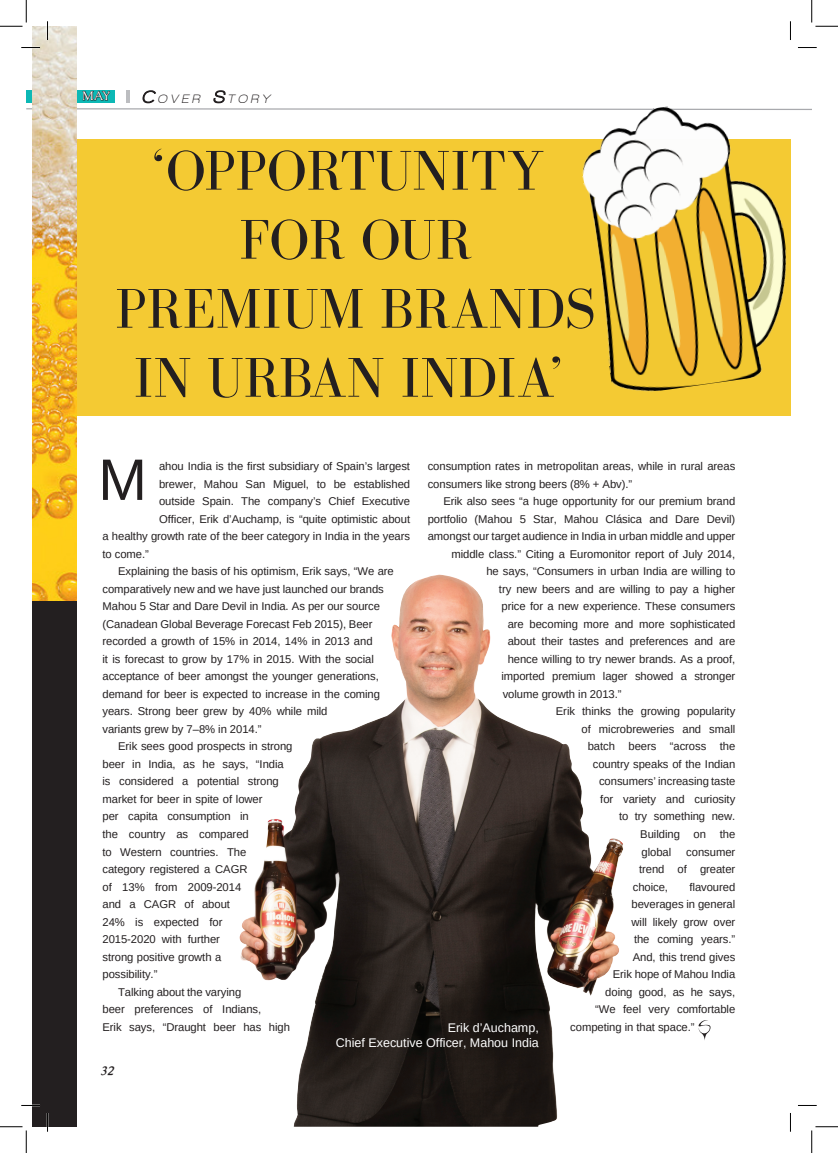
<style>
.page{position:relative;width:838px;height:1153px;background:#fff}
.page>*{position:absolute;margin:0;border:0;box-sizing:border-box;transform-origin:0 0}
.Drop_Cap{font:58.5px "Arimo";color:#231f20}
.t1{font:57.5px/69px "Bodoni FLF";color:#231f20;text-align:center}
.t2{font:12.5px "Arimo";color:#fff}
.t3{font:12.5px "Caudex";color:#fff}
.Page_numbers_header{font:italic 700 12.5px "Caudex";color:#231f20}
.t4{font:italic 700 12.25px "Walkway";letter-spacing:.285em;color:#231f20}
.Body_Text{font:11.25px/17.5px "Arimo";letter-spacing:-.005em;color:#231f20}
.s1{font-size:17.5px}
</style>
<div class="page">
<svg style="left:26px;top:90px;width:785px;height:20px"></svg>
<div style="left:77px;top:139px;width:713px;height:277px;background:#f4ca33"></div>
<svg style="left:698px;top:1020px;width:12px;height:20px"></svg>
<img style="left:32px;top:26px;width:45px;height:575px">
<div style="left:32px;top:601px;width:45px;height:525px;background:#231f20"></div>
<img style="left:574px;top:93px;width:229px;height:304px">
<img style="left:239px;top:576px;width:368px;height:550px">
<svg style="left:21px;top:47px;width:19px;height:1px"></svg>
<svg style="left:798px;top:47px;width:18px;height:1px"></svg>
<svg style="left:21px;top:1104px;width:19px;height:2px"></svg>
<svg style="left:798px;top:1105px;width:18px;height:1px"></svg>
<svg style="left:47px;top:21px;width:1px;height:19px"></svg>
<svg style="left:47px;top:1113px;width:1px;height:18px"></svg>
<svg style="left:790px;top:21px;width:1px;height:19px"></svg>
<svg style="left:790px;top:1113px;width:1px;height:18px"></svg>
<svg style="left:0;top:0;width:27px;height:27px"></svg>
<svg style="left:0;top:1126px;width:27px;height:27px"></svg>
<svg style="left:811px;top:0;width:27px;height:27px"></svg>
<svg style="left:811px;top:1126px;width:27px;height:27px"></svg>
<p class="t3" style="left:82px;top:88px;width:30px">MAY</p>
<p class="t4" style="left:141px;top:92px;width:130px"><span class="s1">C</span>OVER <span class="s1">S</span>TORY</p>
<p class="t1" style="left:151px;top:138px;width:394px">‘OPPORTUNITY</p>
<p class="t1" style="left:239px;top:207px;width:234px">FOR OUR</p>
<p class="t1" style="left:115px;top:276px;width:482px">PREMIUM BRANDS<br>IN URBAN INDIA’</p>
<p class="Drop_Cap" style="left:98px;top:442px;width:50px">M</p>
<p class="Body_Text" style="left:159px;top:458px;width:252px">ahou India is the first subsidiary of Spain’s largest</p>
<p class="Body_Text" style="left:159px;top:475px;width:252px">brewer, Mahou San Miguel, to be established</p>
<p class="Body_Text" style="left:159px;top:493px;width:252px">outside Spain. The company’s Chief Executive</p>
<p class="Body_Text" style="left:159px;top:510px;width:252px">Officer, Erik d’Auchamp, is “quite optimistic about</p>
<p class="Body_Text" style="left:102px;top:528px;width:309px">a healthy growth rate of the beer category in India in the years</p>
<p class="Body_Text" style="left:102px;top:545px;width:48px">to come.”</p>
<p class="Body_Text" style="left:102px;top:563px;width:293px;text-indent:16px">Explaining the basis of his optimism, Erik says, “We are comparatively new and we have just launched our brands Mahou 5 Star and Dare Devil in India. As per our source (Canadean Global Beverage Forecast Feb 2015), Beer recorded a growth of 15% in 2014, 14% in 2013 and<br>it is forecast to grow by 17% in 2015. With the social acceptance of beer amongst the younger generations, demand for beer is expected to increase in the coming years. Strong beer grew by 40% while mild<br>variants grew by 7–8% in 2014.”</p>
<p class="Body_Text" style="left:102px;top:738px;width:191px;text-indent:16px">Erik sees good prospects in strong beer in India, as he says, “India is considered a potential strong market for beer in spite of lower<br>per capita consumption in<br>the country as compared<br>to Western countries. The<br>category registered a CAGR<br>of 13% from 2009-2014<br>and a CAGR of about<br>24% is expected for<br>2015-2020 with further<br>strong positive growth a<br>possibility.”</p>
<p class="Body_Text" style="left:102px;top:983px;width:189px;text-indent:16px">Talking about the varying<br>beer preferences of Indians,<br>Erik says, “Draught beer has high</p>
<p class="Body_Text" style="left:428px;top:458px;width:309px">consumption rates in metropolitan areas, while in rural areas consumers like strong beers (8% + Abv).”</p>
<p class="Body_Text" style="left:443px;top:493px;width:293px">Erik also sees “a huge opportunity for our premium brand</p>
<p class="Body_Text" style="left:428px;top:510px;width:309px">portfolio (Mahou 5 Star, Mahou Clásica and Dare Devil)</p>
<p class="Body_Text" style="left:428px;top:528px;width:309px">amongst our target audience in India in urban middle and upper</p>
<p class="Body_Text" style="left:451px;top:545px;width:285px">middle class.” Citing a Euromonitor report of July 2014,</p>
<p class="Body_Text" style="left:486px;top:563px;width:250px">he says, “Consumers in urban India are willing to</p>
<p class="Body_Text" style="left:499px;top:580px;width:238px">try new beers and are willing to pay a higher</p>
<p class="Body_Text" style="left:501px;top:598px;width:235px">price for a new experience. These consumers</p>
<p class="Body_Text" style="left:507px;top:615px;width:229px">are becoming more and more sophisticated</p>
<p class="Body_Text" style="left:507px;top:633px;width:229px">about their tastes and preferences and are</p>
<p class="Body_Text" style="left:507px;top:650px;width:229px">hence willing to try newer brands. As a proof,</p>
<p class="Body_Text" style="left:501px;top:668px;width:235px">imported premium lager showed a stronger</p>
<p class="Body_Text" style="left:502px;top:685px;width:120px">volume growth in 2013.”</p>
<p class="Body_Text" style="left:556px;top:703px;width:181px">Erik thinks the growing popularity</p>
<p class="Body_Text" style="left:581px;top:720px;width:155px">of microbreweries and small</p>
<p class="Body_Text" style="left:587px;top:738px;width:149px">batch beers “across the</p>
<p class="Body_Text" style="left:592px;top:755px;width:144px">country speaks of the Indian</p>
<p class="Body_Text" style="left:599px;top:773px;width:138px">consumers’ increasing taste</p>
<p class="Body_Text" style="left:600px;top:790px;width:136px">for variety and curiosity</p>
<p class="Body_Text" style="left:619px;top:808px;width:118px">to try something new.</p>
<p class="Body_Text" style="left:640px;top:825px;width:96px">Building on the</p>
<p class="Body_Text" style="left:641px;top:843px;width:31px">global</p>
<p class="Body_Text" style="left:686px;top:843px;width:50px">consumer</p>
<p class="Body_Text" style="left:639px;top:860px;width:98px">trend of greater</p>
<p class="Body_Text" style="left:632px;top:878px;width:37px">choice,</p>
<p class="Body_Text" style="left:689px;top:878px;width:47px">flavoured</p>
<p class="Body_Text" style="left:631px;top:895px;width:105px">beverages in general</p>
<p class="Body_Text" style="left:631px;top:913px;width:105px">will likely grow over</p>
<p class="Body_Text" style="left:634px;top:930px;width:103px">the coming years.”</p>
<p class="Body_Text" style="left:632px;top:948px;width:104px">And, this trend gives</p>
<p class="Body_Text" style="left:612px;top:965px;width:124px">Erik hope of Mahou India</p>
<p class="Body_Text" style="left:605px;top:983px;width:131px">doing good, as he says,</p>
<p class="Body_Text" style="left:595px;top:1000px;width:141px">“We feel very comfortable</p>
<p class="Body_Text" style="left:570px;top:1018px;width:126px">competing in that space.”</p>
<p class="t2" style="left:448px;top:1019px;width:92px">Erik d’Auchamp,</p>
<p class="t2" style="left:336px;top:1034px;width:204px">Chief Executive Officer, Mahou India</p>
<p class="Page_numbers_header" style="left:100px;top:1062px;width:15px">32</p>
</div>
